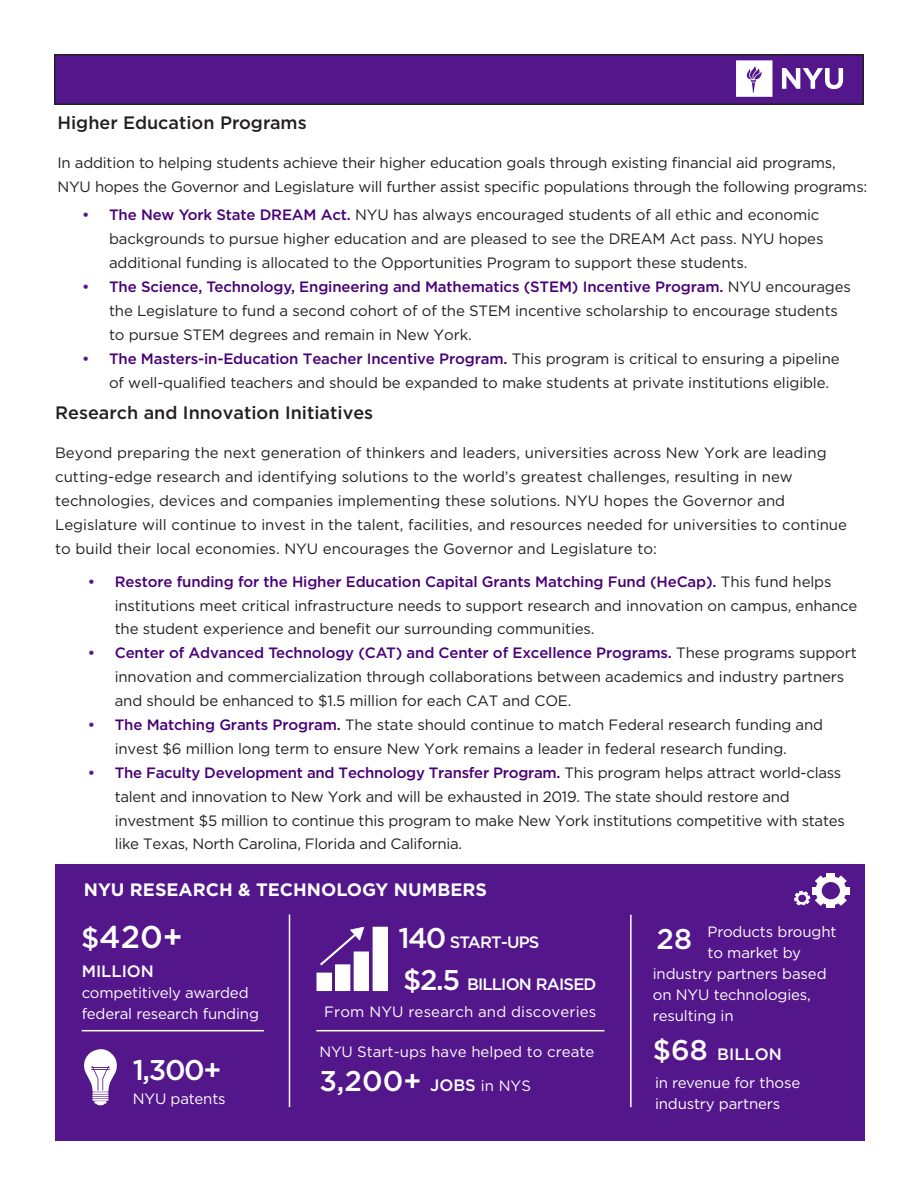
<style>
.page{position:relative;width:918px;height:1188px;background:#fff}
.page>*{position:absolute;margin:0;border:0;box-sizing:border-box;transform-origin:0 0}
.t1{font:500 31.5px "Gotham";color:#fff}
.Headline_Sub{font:500 28.5px "Gotham";color:#fff}
.Headline_Sub-2{font:500 18px "Gotham";color:#231f20}
.t2{font:700 18px "Gotham";color:#fff}
.Headline_Sub-3{font:500 16.5px "Gotham";letter-spacing:-.05em;color:#fff}
.Headline_Sub-4{font:500 16.5px "Gotham";color:#fff}
.Headline_Sub-5{font:15px/24px "Gotham";letter-spacing:-.01em;color:#231f20}
.Headline_Sub-6{font:15px/21px "Gotham";letter-spacing:-.01em;color:#fff}
.Headline_Sub-7{font:15px "Gotham";letter-spacing:.01em;color:#fff}
.s1{font-weight:500;color:#53168b}
.s2{font-weight:500;color:#480076}
.s3{font-size:28.5px}
.s4{font-size:16.5px}
.s5{font-weight:400;font-size:15px}
</style>
<div class="page">
<div style="left:55px;top:864px;width:810px;height:277px;background:#53168b"></div>
<svg style="left:317px;top:927px;width:71px;height:64px"></svg>
<svg style="left:815px;top:876px;width:31px;height:29px"></svg>
<div style="left:827px;top:873px;width:8px;height:6px;background:#fff"></div>
<svg style="left:815px;top:875px;width:10px;height:10px"></svg>
<div style="left:812px;top:887px;width:7px;height:8px;background:#fff"></div>
<div style="left:827px;top:902px;width:8px;height:6px;background:#fff"></div>
<svg style="left:837px;top:896px;width:10px;height:10px"></svg>
<div style="left:843px;top:887px;width:6px;height:8px;background:#fff"></div>
<svg style="left:837px;top:875px;width:10px;height:10px"></svg>
<div style="left:822px;top:882px;width:18px;height:17px;background:#53168b;border-radius:50%"></div>
<svg style="left:794px;top:891px;width:31px;height:15px"></svg>
<div style="left:798px;top:894px;width:8px;height:8px;background:#53168b;border-radius:3px"></div>
<hr style="left:82px;top:1030px;width:182px;height:1px;background:#fff">
<svg style="left:84px;top:1049px;width:33px;height:56px"></svg>
<hr style="left:289px;top:915px;width:1px;height:192px;background:#fff">
<hr style="left:316px;top:1030px;width:289px;height:1px;background:#fff">
<hr style="left:630px;top:915px;width:2px;height:192px;background:#fff">
<div style="left:55px;top:55px;width:808px;height:49px;background:#53168b"></div>
<div style="left:54px;top:54px;width:810px;height:51px;border:2px solid #231f20"></div>
<svg style="left:782px;top:68px;width:61px;height:21px"></svg>
<svg style="left:736px;top:60px;width:36px;height:37px"></svg>
<p class="Headline_Sub-2" style="left:57px;top:111px;width:251px">Higher Education Programs</p>
<p class="Headline_Sub-5" style="left:57px;top:151px;width:811px">In addition to helping students achieve their higher education goals through existing financial aid programs,<br>NYU hopes the Governor and Legislature will further assist specific populations through the following programs:</p>
<p class="Headline_Sub-5" style="left:109px;top:202px;width:716px;text-indent:-27px"><span class="s1">•</span> <span class="s2">The New York State DREAM Act.</span> NYU has always encouraged students of all ethic and economic backgrounds to pursue higher education and are pleased to see the DREAM Act pass. NYU hopes additional funding is allocated to the Opportunities Program to support these students.</p>
<p class="Headline_Sub-5" style="left:109px;top:274px;width:743px;text-indent:-27px"><span class="s1">•</span> <span class="s2">The Science, Technology, Engineering and Mathematics (STEM) Incentive Program.</span> NYU encourages the Legislature to fund a second cohort of of the STEM incentive scholarship to encourage students to pursue STEM degrees and remain in New York.</p>
<p class="Headline_Sub-5" style="left:109px;top:346px;width:732px;text-indent:-27px"><span class="s1">•</span> <span class="s2">The Masters-in-Education Teacher Incentive Program.</span> This program is critical to ensuring a pipeline of well-qualified teachers and should be expanded to make students at private institutions eligible.</p>
<p class="Headline_Sub-2" style="left:55px;top:401px;width:320px">Research and Innovation Initiatives</p>
<p class="Headline_Sub-5" style="left:55px;top:440px;width:793px">Beyond preparing the next generation of thinkers and leaders, universities across New York are leading cutting-edge research and identifying solutions to the world’s greatest challenges, resulting in new technologies, devices and companies implementing these solutions. NYU hopes the Governor and Legislature will continue to invest in the talent, facilities, and resources needed for universities to continue to build their local economies. NYU encourages the Governor and Legislature to:</p>
<p class="Headline_Sub-5" style="left:115px;top:569px;width:744px;text-indent:-27px"><span class="s1">•</span> <span class="s2">Restore funding for the Higher Education Capital Grants Matching Fund (HeCap).</span> This fund helps institutions meet critical infrastructure needs to support research and innovation on campus, enhance the student experience and benefit our surrounding communities.</p>
<p class="Headline_Sub-5" style="left:115px;top:641px;width:744px;text-indent:-27px"><span class="s1">•</span> <span class="s2">Center of Advanced Technology (CAT) and Center of Excellence Programs.</span> These programs support innovation and commercialization through collaborations between academics and industry partners and should be enhanced to $1.5 million for each CAT and COE.</p>
<p class="Headline_Sub-5" style="left:115px;top:713px;width:710px;text-indent:-27px"><span class="s1">•</span> <span class="s2">The Matching Grants Program.</span> The state should continue to match Federal research funding and invest $6 million long term to ensure New York remains a leader in federal research funding.</p>
<p class="Headline_Sub-5" style="left:115px;top:761px;width:732px;text-indent:-27px"><span class="s1">•</span> <span class="s2">The Faculty Development and Technology Transfer Program.</span> This program helps attract world-class talent and innovation to New York and will be exhausted in 2019. The state should restore and investment $5 million to continue this program to make New York institutions competitive with states like Texas, North Carolina, Florida and California.</p>
<p class="t2" style="left:84px;top:878px;width:405px">NYU RESEARCH &amp; TECHNOLOGY NUMBERS</p>
<p class="t1" style="left:81px;top:916px;width:103px"><span class="s3">$</span>420+</p>
<p class="Headline_Sub-4" style="left:82px;top:960px;width:74px">MILLION</p>
<p class="Headline_Sub-6" style="left:82px;top:982px;width:179px">competitively awarded federal research funding</p>
<p class="Headline_Sub" style="left:133px;top:1051px;width:90px">1,300+</p>
<p class="Headline_Sub-6" style="left:133px;top:1088px;width:95px">NYU patents</p>
<p class="Headline_Sub-3" style="left:398px;top:932px;width:143px"><span class="s3">140</span> START-UPS</p>
<p class="Headline_Sub-3" style="left:403px;top:973px;width:195px"><span class="s3">$2.5</span> BILLION RAISED</p>
<p class="Headline_Sub-7" style="left:324px;top:1002px;width:274px">From NYU research and discoveries</p>
<p class="Headline_Sub-6" style="left:319px;top:1041px;width:277px">NYU Start-ups have helped to create</p>
<p class="Headline_Sub" style="left:319px;top:1062px;width:213px">3,200+ <span class="s4">JOBS</span> <span class="s5">in NYS</span></p>
<p class="Headline_Sub-6" style="left:708px;top:921px;width:130px">Products brought to market by</p>
<p class="Headline_Sub" style="left:657px;top:920px;width:37px">28</p>
<p class="Headline_Sub-6" style="left:653px;top:963px;width:175px">industry partners based on NYU technologies, resulting in</p>
<p class="Headline_Sub-3" style="left:653px;top:1044px;width:131px"><span class="s3">$68</span> BILLON</p>
<p class="Headline_Sub-6" style="left:655px;top:1072px;width:147px">in revenue for those industry partners</p>
</div>
